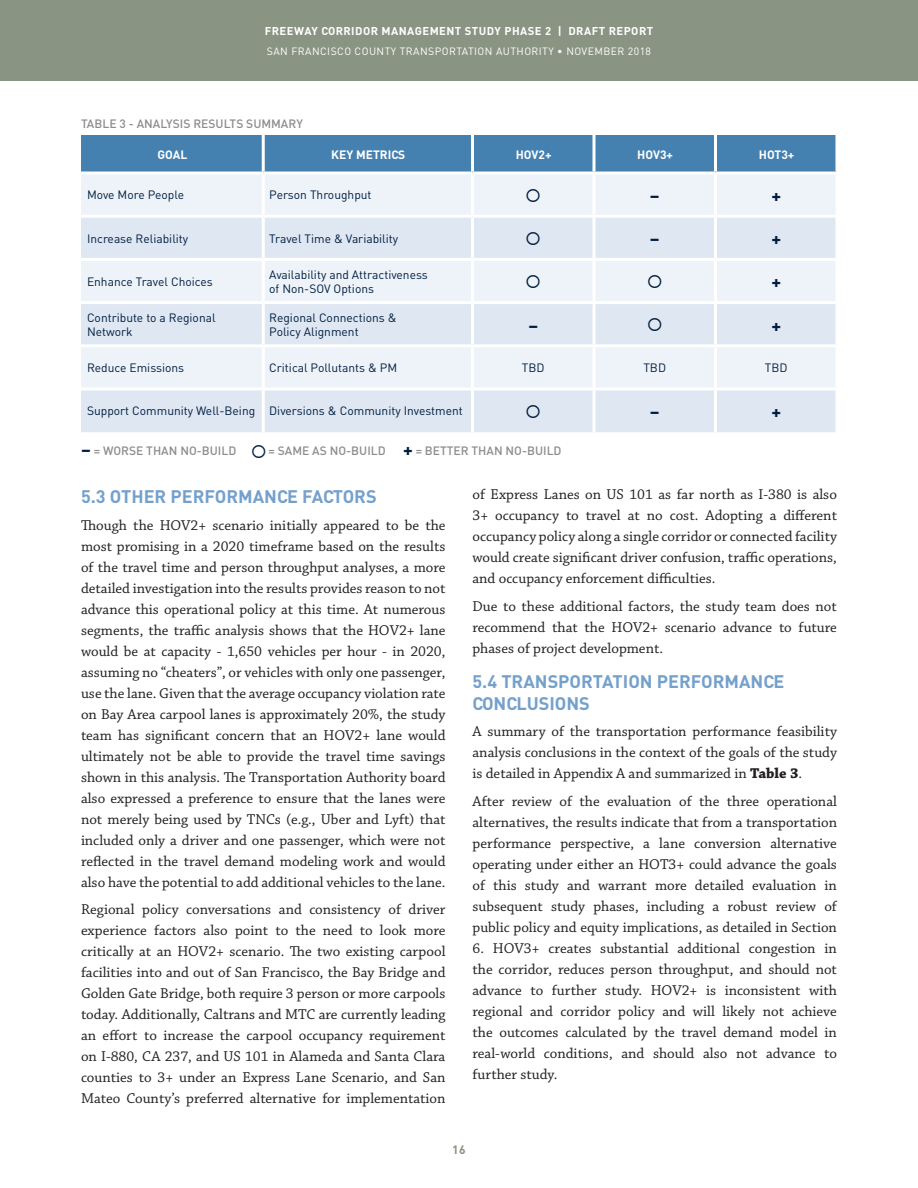
<style>
.page{position:relative;width:918px;height:1188px;background:#fff}
.page>*{position:absolute;margin:0;border:0;box-sizing:border-box;transform-origin:0 0}
.Sub-Header{font:700 18px/21.6px "DIN";color:#74a0cc}
.Body_Copy_Bullets{font:700 18px "DIN";color:#001e41}
.Body_Copy{font:15px/21px "Chaparral Pro";color:#231f20;text-align:justify}
.Body_Copy_Bullets-2{font:12px/14.4px "DIN";color:#001e41}
.Figure_Caption{font:500 12px "DIN";color:#8b8c8e}
.Body_Copy_Bullets-3{font:700 12px "DIN";color:#fff}
.t1{font:700 12px "DIN";color:#8a9482}
.t2{font:700 11.25px "DIN";letter-spacing:.04em;color:#fff}
.t3{font:10.5px "DIN";letter-spacing:.04em;color:#fff}
.s1{font-weight:700;font-size:18px;color:#001e41}
.s2{color:#001e41}
.s3{font-weight:700}
</style>
<div class="page">
<div style="left:0;top:0;width:918px;height:81px;background:#8a9482"></div>
<div style="left:81px;top:135px;width:755px;height:37px;background:#4581b0"></div>
<div style="left:81px;top:175px;width:754px;height:40px;background:#eef3f9"></div>
<svg style="left:81px;top:218px;width:755px;height:214px;background:#e5ebf4"></svg>
<hr style="left:81px;top:258px;width:182px;height:3px;background:#fff">
<hr style="left:263px;top:258px;width:209px;height:3px;background:#fff">
<hr style="left:472px;top:258px;width:122px;height:3px;background:#fff">
<hr style="left:594px;top:258px;width:122px;height:3px;background:#fff">
<hr style="left:716px;top:258px;width:122px;height:3px;background:#fff">
<hr style="left:81px;top:301px;width:182px;height:3px;background:#fff">
<hr style="left:263px;top:301px;width:209px;height:3px;background:#fff">
<hr style="left:472px;top:301px;width:122px;height:3px;background:#fff">
<hr style="left:594px;top:301px;width:122px;height:3px;background:#fff">
<hr style="left:716px;top:301px;width:122px;height:3px;background:#fff">
<hr style="left:262px;top:135px;width:3px;height:37px;background:#fff">
<hr style="left:262px;top:175px;width:3px;height:40px;background:#fff">
<hr style="left:262px;top:218px;width:3px;height:40px;background:#fff">
<hr style="left:262px;top:261px;width:3px;height:40px;background:#fff">
<hr style="left:262px;top:304px;width:3px;height:40px;background:#fff">
<hr style="left:262px;top:391px;width:3px;height:41px;background:#fff">
<hr style="left:471px;top:135px;width:3px;height:37px;background:#fff">
<svg style="left:592px;top:135px;width:4px;height:37px"></svg>
<hr style="left:714px;top:135px;width:3px;height:37px;background:#fff">
<hr style="left:592px;top:175px;width:4px;height:40px;background:#f8fafc">
<hr style="left:714px;top:175px;width:3px;height:40px;background:#fff">
<hr style="left:592px;top:218px;width:4px;height:40px;background:#f5f8fb">
<hr style="left:714px;top:218px;width:3px;height:40px;background:#fff">
<hr style="left:592px;top:261px;width:4px;height:40px;background:#fff">
<hr style="left:714px;top:261px;width:3px;height:40px;background:#fff">
<hr style="left:592px;top:304px;width:4px;height:40px;background:#f5f7fa">
<hr style="left:714px;top:304px;width:3px;height:40px;background:#fff">
<hr style="left:592px;top:391px;width:4px;height:41px;background:#f7f9fb">
<hr style="left:714px;top:391px;width:3px;height:41px;background:#fff">
<hr style="left:81px;top:344px;width:182px;height:3px;background:#fff">
<hr style="left:263px;top:344px;width:209px;height:3px;background:#fff">
<hr style="left:472px;top:344px;width:122px;height:3px;background:#fff">
<hr style="left:594px;top:344px;width:122px;height:3px;background:#fff">
<hr style="left:716px;top:344px;width:122px;height:3px;background:#fff">
<hr style="left:262px;top:347px;width:3px;height:41px;background:#fff">
<hr style="left:592px;top:347px;width:4px;height:41px;background:#fff">
<hr style="left:714px;top:347px;width:3px;height:41px;background:#fff">
<hr style="left:81px;top:388px;width:182px;height:3px;background:#fff">
<hr style="left:263px;top:388px;width:209px;height:3px;background:#fff">
<hr style="left:472px;top:388px;width:122px;height:3px;background:#fff">
<hr style="left:594px;top:388px;width:122px;height:3px;background:#fff">
<hr style="left:716px;top:388px;width:122px;height:3px;background:#fff">
<hr style="left:471px;top:175px;width:3px;height:40px;background:#fff">
<hr style="left:471px;top:218px;width:3px;height:40px;background:#fff">
<hr style="left:471px;top:261px;width:3px;height:40px;background:#fff">
<hr style="left:471px;top:304px;width:3px;height:40px;background:#fff">
<hr style="left:471px;top:347px;width:3px;height:41px;background:#fff">
<hr style="left:471px;top:391px;width:3px;height:41px;background:#fff">
<svg style="left:527px;top:188px;width:13px;height:14px"></svg>
<svg style="left:527px;top:232px;width:13px;height:13px"></svg>
<svg style="left:527px;top:275px;width:13px;height:13px"></svg>
<svg style="left:648px;top:275px;width:13px;height:13px"></svg>
<svg style="left:648px;top:318px;width:13px;height:13px"></svg>
<svg style="left:527px;top:404px;width:13px;height:14px"></svg>
<p class="t2" style="left:265px;top:24px;width:390px">FREEWAY CORRIDOR MANAGEMENT STUDY PHASE 2 | DRAFT REPORT</p>
<p class="t3" style="left:267px;top:45px;width:386px">SAN FRANCISCO COUNTY TRANSPORTATION AUTHORITY • NOVEMBER 2018</p>
<p class="Figure_Caption" style="left:81px;top:116px;width:223px">TABLE 3 - ANALYSIS RESULTS SUMMARY</p>
<p class="Body_Copy_Bullets-3" style="left:158px;top:146px;width:31px">GOAL</p>
<p class="Body_Copy_Bullets-3" style="left:331px;top:146px;width:76px">KEY METRICS</p>
<p class="Body_Copy_Bullets-3" style="left:516px;top:146px;width:37px">HOV2+</p>
<p class="Body_Copy_Bullets-3" style="left:637px;top:146px;width:37px">HOV3+</p>
<p class="Body_Copy_Bullets-3" style="left:759px;top:146px;width:37px">HOT3+</p>
<p class="Body_Copy_Bullets-2" style="left:87px;top:188px;width:99px">Move More People</p>
<p class="Body_Copy_Bullets-2" style="left:269px;top:188px;width:104px">Person Throughput</p>
<p class="Body_Copy_Bullets" style="left:650px;top:184px;width:11px">–</p>
<p class="Body_Copy_Bullets" style="left:771px;top:184px;width:11px">+</p>
<p class="Body_Copy_Bullets-2" style="left:87px;top:231px;width:103px">Increase Reliability</p>
<p class="Body_Copy_Bullets-2" style="left:269px;top:231px;width:130px">Travel Time &amp; Variability</p>
<p class="Body_Copy_Bullets" style="left:650px;top:227px;width:11px">–</p>
<p class="Body_Copy_Bullets" style="left:771px;top:227px;width:11px">+</p>
<p class="Body_Copy_Bullets-2" style="left:87px;top:274px;width:127px">Enhance Travel Choices</p>
<p class="Body_Copy_Bullets-2" style="left:269px;top:267px;width:160px">Availability and Attractiveness of Non-SOV Options</p>
<p class="Body_Copy_Bullets" style="left:771px;top:270px;width:11px">+</p>
<p class="Body_Copy_Bullets-2" style="left:87px;top:310px;width:130px">Contribute to a Regional<br>Network</p>
<p class="Body_Copy_Bullets-2" style="left:269px;top:310px;width:129px">Regional Connections &amp;<br>Policy Alignment</p>
<p class="Body_Copy_Bullets" style="left:528px;top:313px;width:11px">–</p>
<p class="Body_Copy_Bullets" style="left:771px;top:313px;width:11px">+</p>
<p class="Body_Copy_Bullets-2" style="left:87px;top:361px;width:99px">Reduce Emissions</p>
<p class="Body_Copy_Bullets-2" style="left:269px;top:361px;width:130px">Critical Pollutants &amp; PM</p>
<p class="Body_Copy_Bullets-2" style="left:522px;top:361px;width:24px">TBD</p>
<p class="Body_Copy_Bullets-2" style="left:643px;top:361px;width:24px">TBD</p>
<p class="Body_Copy_Bullets-2" style="left:765px;top:361px;width:24px">TBD</p>
<p class="Body_Copy_Bullets-2" style="left:87px;top:404px;width:170px">Support Community Well-Being</p>
<p class="Body_Copy_Bullets-2" style="left:269px;top:404px;width:195px">Diversions &amp; Community Investment</p>
<p class="Body_Copy_Bullets" style="left:650px;top:400px;width:11px">–</p>
<p class="Body_Copy_Bullets" style="left:771px;top:400px;width:11px">+</p>
<p class="Figure_Caption" style="left:81px;top:443px;width:482px"><span class="s1">–</span> = WORSE THAN NO-BUILD <span class="s2">○</span>= SAME AS NO-BUILD <span class="s1">+</span> = BETTER THAN NO-BUILD</p>
<p class="Sub-Header" style="left:81px;top:485px;width:297px">5.3 OTHER PERFORMANCE FACTORS</p>
<p class="Body_Copy" style="left:81px;top:515px;width:366px">Though the HOV2+ scenario initially appeared to be the most promising in a 2020 timeframe based on the results of the travel time and person throughput analyses, a more detailed investigation into the results provides reason to not advance this operational policy at this time. At numerous segments, the traffic analysis shows that the HOV2+ lane would be at capacity - 1,650 vehicles per hour - in 2020, assuming no “cheaters”, or vehicles with only one passenger, use the lane. Given that the average occupancy violation rate on Bay Area carpool lanes is approximately 20%, the study team has significant concern that an HOV2+ lane would ultimately not be able to provide the travel time savings shown in this analysis. The Transportation Authority board also expressed a preference to ensure that the lanes were not merely being used by TNCs (e.g., Uber and Lyft) that included only a driver and one passenger, which were not reflected in the travel demand modeling work and would also have the potential to add additional vehicles to the lane.</p>
<p class="Body_Copy" style="left:81px;top:900px;width:366px">Regional policy conversations and consistency of driver experience factors also point to the need to look more critically at an HOV2+ scenario. The two existing carpool facilities into and out of San Francisco, the Bay Bridge and Golden Gate Bridge, both require 3 person or more carpools today. Additionally, Caltrans and MTC are currently leading an effort to increase the carpool occupancy requirement on I-880, CA 237, and US 101 in Alameda and Santa Clara counties to 3+ under an Express Lane Scenario, and San Mateo County’s preferred alternative for implementation</p>
<p class="Body_Copy" style="left:472px;top:485px;width:366px">of Express Lanes on US 101 as far north as I-380 is also 3+ occupancy to travel at no cost. Adopting a different occupancy policy along a single corridor or connected facility would create significant driver confusion, traffic operations, and occupancy enforcement difficulties.</p>
<p class="Body_Copy" style="left:472px;top:596px;width:366px">Due to these additional factors, the study team does not recommend that the HOV2+ scenario advance to future phases of project development.</p>
<p class="Sub-Header" style="left:472px;top:670px;width:313px">5.4 TRANSPORTATION PERFORMANCE<br>CONCLUSIONS</p>
<p class="Body_Copy" style="left:472px;top:721px;width:366px">A summary of the transportation performance feasibility analysis conclusions in the context of the goals of the study is detailed in Appendix A and summarized in <span class="s3">Table 3</span>.</p>
<p class="Body_Copy" style="left:472px;top:791px;width:366px">After review of the evaluation of the three operational alternatives, the results indicate that from a transportation performance perspective, a lane conversion alternative operating under either an HOT3+ could advance the goals of this study and warrant more detailed evaluation in subsequent study phases, including a robust review of public policy and equity implications, as detailed in Section</p>
<p class="Body_Copy" style="left:472px;top:938px;width:366px">6. HOV3+ creates substantial additional congestion in the corridor, reduces person throughput, and should not advance to further study. HOV2+ is inconsistent with regional and corridor policy and will likely not achieve the outcomes calculated by the travel demand model in real-world conditions, and should also not advance to further study.</p>
<p class="t1" style="left:452px;top:1141px;width:15px">16</p>
</div>
